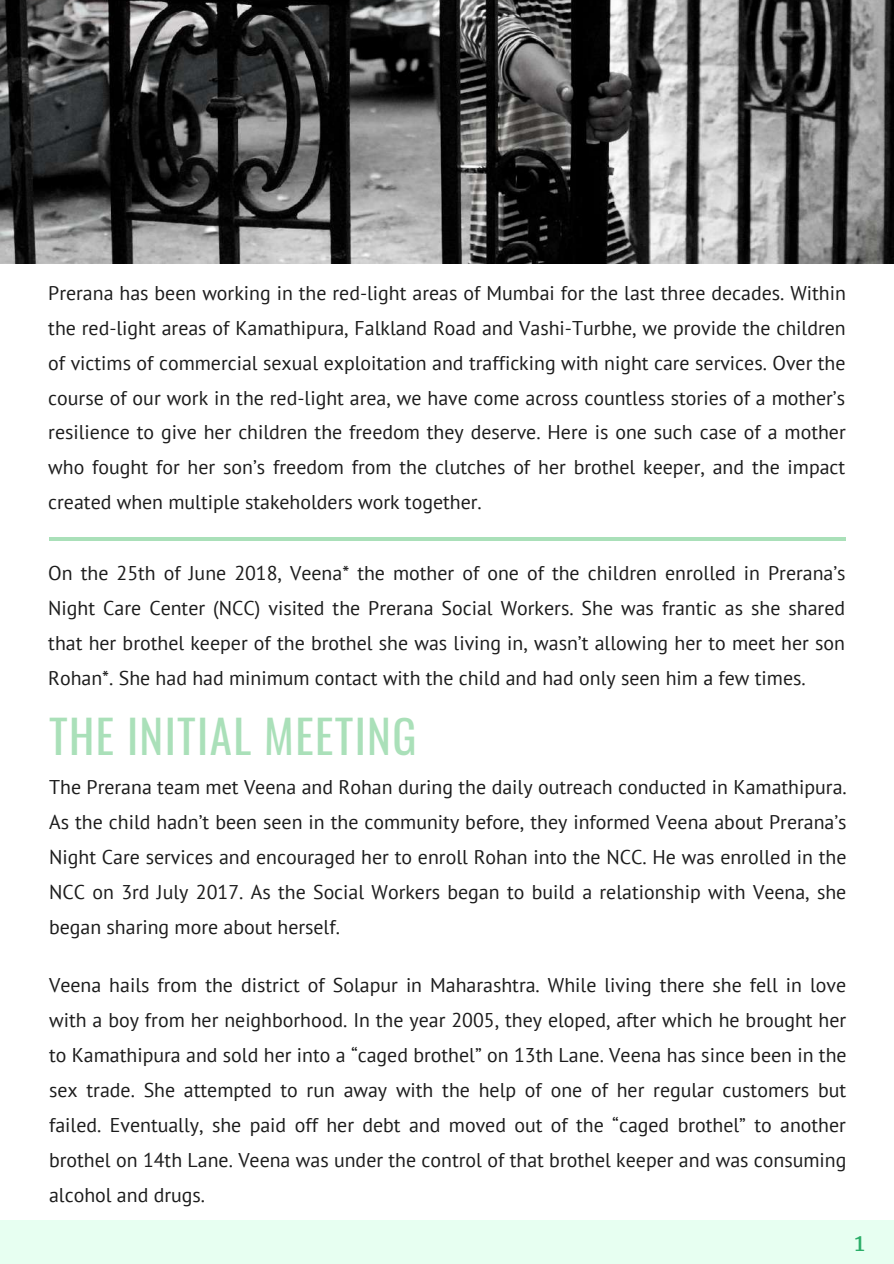
<style>
.page{position:relative;width:894px;height:1264px;background:#fff}
.page>*{position:absolute;margin:0;border:0;box-sizing:border-box;transform-origin:0 0}
.t1{font:45px "Oswald";letter-spacing:.03em;color:#aae0b9}
.t2{font:23.25px "Merriweather";color:#2bae68}
.t3{font:19.8px/35px "PT Sans";color:#1c1c1c;text-align:justify}
</style>
<div class="page">
<hr style="left:49px;top:537px;width:796px;height:3px;background:#aae0b9">
<img style="left:0;top:0;width:893px;height:263px">
<div style="left:0;top:1220px;width:893px;height:43px;background:#e7fff1"></div>
<p class="t3" style="left:48px;top:275px;width:798px">Prerana has been working in the red-light areas of Mumbai for the last three decades. Within the red-light areas of Kamathipura, Falkland Road and Vashi-Turbhe, we provide the children of victims of commercial sexual exploitation and trafficking with night care services. Over the course of our work in the red-light area, we have come across countless stories of a mother’s resilience to give her children the freedom they deserve. Here is one such case of a mother who fought for her son’s freedom from the clutches of her brothel keeper, and the impact created when multiple stakeholders work together.</p>
<p class="t3" style="left:48px;top:555px;width:798px">On the 25th of June 2018, Veena* the mother of one of the children enrolled in Prerana’s Night Care Center (NCC) visited the Prerana Social Workers. She was frantic as she shared that her brothel keeper of the brothel she was living in, wasn’t allowing her to meet her son Rohan*. She had had minimum contact with the child and had only seen him a few times.</p>
<h1 class="t1" style="left:49px;top:701px;width:369px">THE INITIAL MEETING</h1>
<p class="t3" style="left:49px;top:769px;width:799px">The Prerana team met Veena and Rohan during the daily outreach conducted in Kamathipura.<br>As the child hadn’t been seen in the community before, they informed Veena about Prerana’s Night Care services and encouraged her to enroll Rohan into the NCC. He was enrolled in the NCC on 3rd July 2017. As the Social Workers began to build a relationship with Veena, she began sharing more about herself.</p>
<p class="t3" style="left:49px;top:967px;width:798px">Veena hails from the district of Solapur in Maharashtra. While living there she fell in love with a boy from her neighborhood. In the year 2005, they eloped, after which he brought her to Kamathipura and sold her into a “caged brothel” on 13th Lane. Veena has since been in the sex trade. She attempted to run away with the help of one of her regular customers but failed. Eventually, she paid off her debt and moved out of the “caged brothel” to another brothel on 14th Lane. Veena was under the control of that brothel keeper and was consuming alcohol and drugs.</p>
<p class="t2" style="left:854px;top:1227px;width:12px">1</p>
</div>
